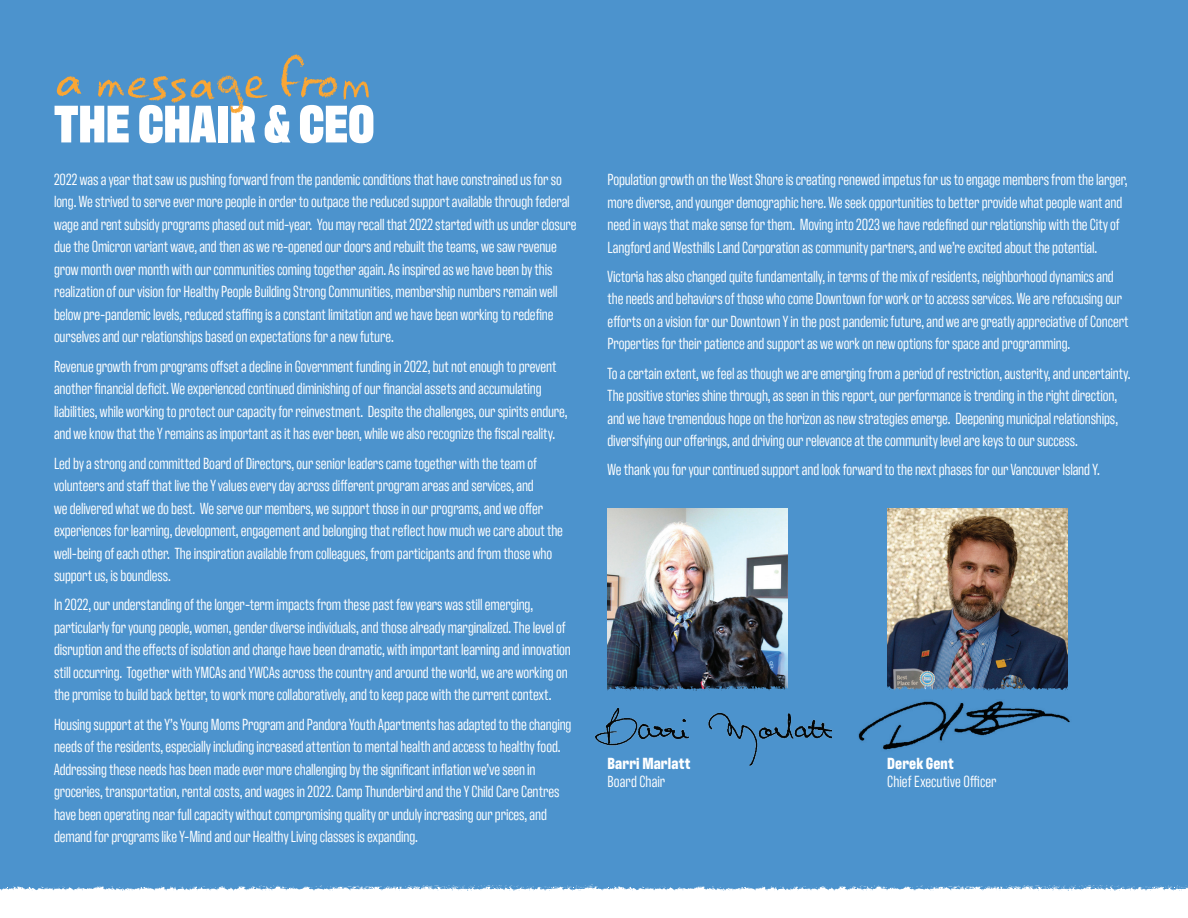
<style>
.page{position:relative;width:1188px;height:918px;background:#4c93cd}
.page>*{position:absolute;margin:0;border:0;box-sizing:border-box;transform-origin:0 0}
.t1{font:67.5px "YMCA Script";color:#faa634}
.t2{font:900 54px "Antarctican Headline";color:#fff}
.t3{font:16.5px/22.5px "Antarctican Headline";letter-spacing:-.005em;color:#fff}
.t4{font:700 16.5px "Antarctican Headline";letter-spacing:.005em;color:#fff}
</style>
<div class="page">
<svg style="left:0;top:885px;width:1188px;height:33px;background:#ecf3f9"></svg>
<img style="left:887px;top:509px;width:180px;height:177px">
<img style="left:608px;top:509px;width:179px;height:177px">
<svg style="left:607px;top:686px;width:461px;height:5px"></svg>
<img style="left:858px;top:701px;width:212px;height:49px">
<img style="left:594px;top:708px;width:238px;height:58px">
<h1 class="t1" style="left:54px;top:42px;width:320px">a message from</h1>
<h2 class="t2" style="left:54px;top:85px;width:322px">THE CHAIR &amp; CEO</h2>
<p class="t3" style="left:54px;top:167px;width:524px">2022 was a year that saw us pushing forward from the pandemic conditions that have constrained us for so long. We strived to serve ever more people in order to outpace the reduced support available through federal wage and rent subsidy programs phased out mid-year. You may recall that 2022 started with us under closure due the Omicron variant wave, and then as we re-opened our doors and rebuilt the teams, we saw revenue grow month over month with our communities coming together again. As inspired as we have been by this realization of our vision for Healthy People Building Strong Communities, membership numbers remain well below pre-pandemic levels, reduced staffing is a constant limitation and we have been working to redefine ourselves and our relationships based on expectations for a new future.</p>
<p class="t3" style="left:54px;top:354px;width:515px">Revenue growth from programs offset a decline in Government funding in 2022, but not enough to prevent another financial deficit. We experienced continued diminishing of our financial assets and accumulating liabilities, while working to protect our capacity for reinvestment. Despite the challenges, our spirits endure, and we know that the Y remains as important as it has ever been, while we also recognize the fiscal reality.</p>
<p class="t3" style="left:54px;top:451px;width:511px">Led by a strong and committed Board of Directors, our senior leaders came together with the team of volunteers and staff that live the Y values every day across different program areas and services, and<br>we delivered what we do best. We serve our members, we support those in our programs, and we offer experiences for learning, development, engagement and belonging that reflect how much we care about the well-being of each other. The inspiration available from colleagues, from participants and from those who support us, is boundless.</p>
<p class="t3" style="left:54px;top:592px;width:518px">In 2022, our understanding of the longer-term impacts from these past few years was still emerging, particularly for young people, women, gender diverse individuals, and those already marginalized. The level of disruption and the effects of isolation and change have been dramatic, with important learning and innovation still occurring. Together with YMCAs and YWCAs across the country and around the world, we are working on the promise to build back better, to work more collaboratively, and to keep pace with the current context.</p>
<p class="t3" style="left:54px;top:712px;width:519px">Housing support at the Y’s Young Moms Program and Pandora Youth Apartments has adapted to the changing needs of the residents, especially including increased attention to mental health and access to healthy food.<br>Addressing these needs has been made ever more challenging by the significant inflation we’ve seen in groceries, transportation, rental costs, and wages in 2022. Camp Thunderbird and the Y Child Care Centres have been operating near full capacity without compromising quality or unduly increasing our prices, and demand for programs like Y-Mind and our Healthy Living classes is expanding.</p>
<p class="t3" style="left:607px;top:167px;width:522px">Population growth on the West Shore is creating renewed impetus for us to engage members from the larger, more diverse, and younger demographic here. We seek opportunities to better provide what people want and need in ways that make sense for them. Moving into 2023 we have redefined our relationship with the City of Langford and Westhills Land Corporation as community partners, and we’re excited about the potential.</p>
<p class="t3" style="left:607px;top:264px;width:523px">Victoria has also changed quite fundamentally, in terms of the mix of residents, neighborhood dynamics and the needs and behaviors of those who come Downtown for work or to access services. We are refocusing our efforts on a vision for our Downtown Y in the post pandemic future, and we are greatly appreciative of Concert Properties for their patience and support as we work on new options for space and programming.</p>
<p class="t3" style="left:607px;top:361px;width:525px">To a certain extent, we feel as though we are emerging from a period of restriction, austerity, and uncertainty.<br>The positive stories shine through, as seen in this report, our performance is trending in the right direction, and we have tremendous hope on the horizon as new strategies emerge. Deepening municipal relationships, diversifying our offerings, and driving our relevance at the community level are keys to our success.</p>
<p class="t3" style="left:607px;top:457px;width:494px">We thank you for your continued support and look forward to the next phases for our Vancouver Island Y.</p>
<p class="t4" style="left:608px;top:751px;width:84px">Barri Marlatt</p>
<p class="t3" style="left:608px;top:769px;width:59px">Board Chair</p>
<p class="t4" style="left:887px;top:751px;width:68px">Derek Gent</p>
<p class="t3" style="left:887px;top:769px;width:111px">Chief Executive Officer</p>
</div>
